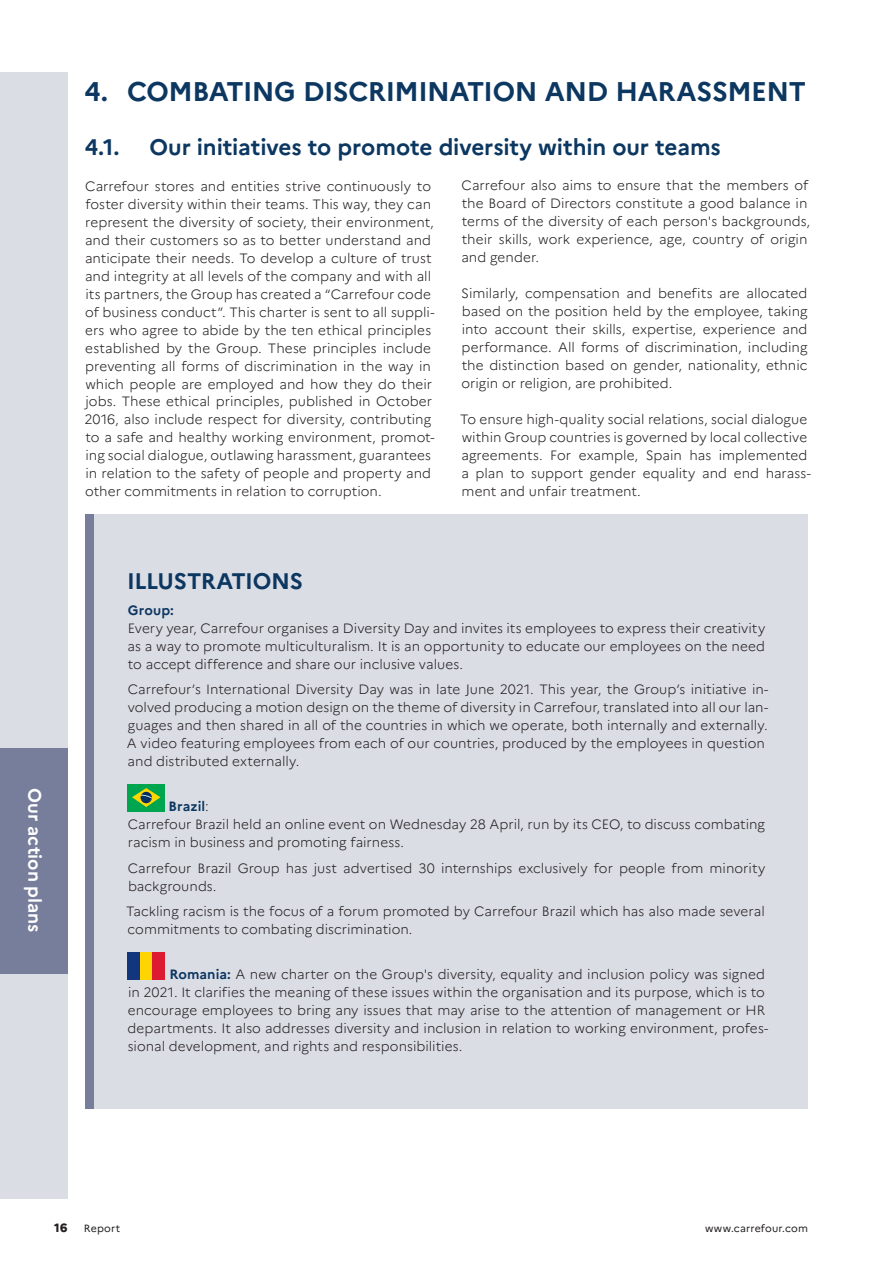
<style>
.page{position:relative;width:893px;height:1263px;background:#fff}
.page>*{position:absolute;margin:0;border:0;box-sizing:border-box;transform-origin:0 0}
.t1{font:700 27px "Marianne";letter-spacing:-.02em;color:#0c3761}
.t2{font:700 22.5px "Marianne";letter-spacing:-.005em;color:#0c3761}
.t3{font:700 18px "Marianne";letter-spacing:-.005em;color:#fff}
.t4{font:300 13.5px/18px "Marianne";color:#231f20}
.t5{font:700 13.5px "Marianne";letter-spacing:.01em;color:#0c3761}
.t6{font:800 12px "Marianne";color:#231f20}
.t7{font:10.5px "Marianne";letter-spacing:.015em;color:#231f20}
.s1{font-weight:700;color:#0c3761}
</style>
<div class="page">
<div style="left:0;top:72px;width:68px;height:225px;background:#dbdde5"></div>
<div style="left:0;top:523px;width:68px;height:225px;background:#dbdde5"></div>
<div style="left:0;top:297px;width:68px;height:226px;background:#dbdde5"></div>
<div style="left:0;top:973px;width:68px;height:226px;background:#dbdde5"></div>
<div style="left:0;top:748px;width:68px;height:225px;background:#767e9b"></div>
<div style="left:85px;top:514px;width:723px;height:595px;background:#dbdde5"></div>
<div style="left:128px;top:784px;width:37px;height:27px;background:#00a54f"></div>
<svg style="left:132px;top:788px;width:28px;height:19px"></svg>
<div style="left:128px;top:952px;width:12px;height:27px;background:#11367e"></div>
<div style="left:140px;top:952px;width:12px;height:27px;background:#fed503"></div>
<div style="left:152px;top:952px;width:13px;height:27px;background:#dc1a32"></div>
<div style="left:85px;top:514px;width:9px;height:595px;background:#767e9b"></div>
<h3 class="t3" style="left:46px;top:788px;width:146px;rotate:90deg">Our action plans</h3>
<h1 class="t1" style="left:85px;top:74px;width:723px">4. COMBATING DISCRIMINATION AND HARASSMENT</h1>
<h2 class="t2" style="left:85px;top:133px;width:36px">4.1.</h2>
<h2 class="t2" style="left:150px;top:133px;width:573px">Our initiatives to promote diversity within our teams</h2>
<p class="t4" style="left:85px;top:177px;width:352px">Carrefour stores and entities strive continuously to foster diversity within their teams. This way, they can represent the diversity of society, their environment, and their customers so as to better understand and anticipate their needs. To develop a culture of trust and integrity at all levels of the company and with all its partners, the Group has created a “Carrefour code of business conduct”. This charter is sent to all suppli&shy;ers who agree to abide by the ten ethical principles established by the Group. These principles include preventing all forms of discrimination in the way in which people are employed and how they do their jobs. These ethical principles, published in October 2016, also include respect for diversity, contributing to a safe and healthy working environment, promot&shy;ing social dialogue, outlawing harassment, guarantees in relation to the safety of people and property and other commitments in relation to corruption.</p>
<p class="t4" style="left:461px;top:177px;width:350px">Carrefour also aims to ensure that the members of the Board of Directors constitute a good balance in terms of the diversity of each person's backgrounds, their skills, work experience, age, country of origin and gender.</p>
<p class="t4" style="left:461px;top:285px;width:348px;text-align:justify">Similarly, compensation and benefits are allocated based on the position held by the employee, taking into account their skills, expertise, experience and performance. All forms of discrimination, including the distinction based on gender, nationality, ethnic origin or religion, are prohibited.</p>
<p class="t4" style="left:460px;top:411px;width:352px">To ensure high-quality social relations, social dialogue within Group countries is governed by local collective agreements. For example, Spain has implemented a plan to support gender equality and end harass&shy;ment and unfair treatment.</p>
<h2 class="t2" style="left:127px;top:567px;width:177px">ILLUSTRATIONS</h2>
<p class="t5" style="left:128px;top:601px;width:48px">Group:</p>
<p class="t4" style="left:128px;top:619px;width:639px;text-align:justify">Every year, Carrefour organises a Diversity Day and invites its employees to express their creativity as a way to promote multiculturalism. It is an opportunity to educate our employees on the need to accept difference and share our inclusive values.</p>
<p class="t4" style="left:127px;top:680px;width:643px">Carrefour’s International Diversity Day was in late June 2021. This year, the Group’s initiative in&shy;volved producing a motion design on the theme of diversity in Carrefour, translated into all our lan&shy;guages and then shared in all of the countries in which we operate, both internally and externally.<br>A video featuring employees from each of our countries, produced by the employees in question and distributed externally.</p>
<p class="t4" style="left:128px;top:797px;width:639px;text-indent:41px"><span class="s1">Brazil</span>:<br>Carrefour Brazil held an online event on Wednesday 28 April, run by its CEO, to discuss combating racism in business and promoting fairness.</p>
<p class="t4" style="left:128px;top:859px;width:639px">Carrefour Brazil Group has just advertised 30 internships exclusively for people from minority backgrounds.</p>
<p class="t4" style="left:126px;top:902px;width:640px">Tackling racism is the focus of a forum promoted by Carrefour Brazil which has also made several commitments to combating discrimination.</p>
<p class="t4" style="left:128px;top:965px;width:642px;text-indent:42px"><span class="s1">Romania:</span> A new charter on the Group's diversity, equality and inclusion policy was signed in 2021. It clarifies the meaning of these issues within the organisation and its purpose, which is to encourage employees to bring any issues that may arise to the attention of management or HR departments. It also addresses diversity and inclusion in relation to working environment, profes&shy;sional development, and rights and responsibilities.</p>
<p class="t6" style="left:54px;top:1220px;width:14px">16</p>
<p class="t7" style="left:84px;top:1222px;width:38px">Report</p>
<p class="t7" style="left:705px;top:1222px;width:104px">www.carrefour.com</p>
</div>
